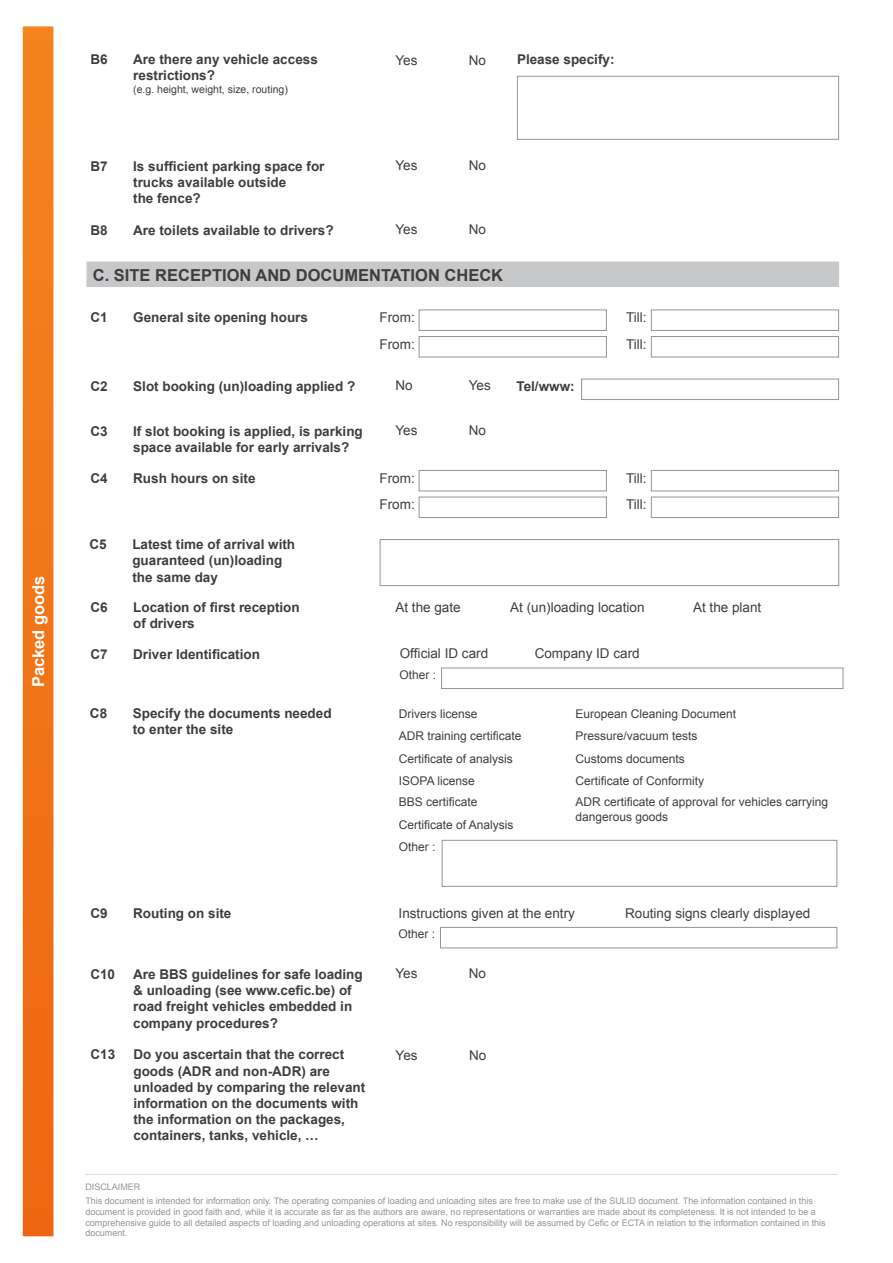
<style>
.page{position:relative;width:893px;height:1263px;background:#fff}
.page>*{position:absolute;margin:0;border:0;box-sizing:border-box;transform-origin:0 0}
.t1{font:700 16.5px "Arial";color:#3e3e3f}
.t2{font:700 16.5px "Arial";color:#fff}
.t3{font:700 13.5px/16.2px "Arial";color:#3e3e3f}
.t4{font:13.5px "Arial";color:#3e3e3f}
.t5{font:12px/22px "Arial";color:#3e3e3f}
.t6{font:10.5px "Arial";color:#3e3e3f}
.t7{font:9px/10.8px "Arial";color:#939598}
</style>
<div class="page">
<hr style="left:85px;top:1174px;width:753px;height:1px;background:#dcdddf">
<div style="left:24px;top:27px;width:29px;height:1208px;background:linear-gradient(to bottom,#f4841e,#e61)"></div>
<div style="left:517px;top:76px;width:322px;height:64px;border:1px solid #939598"></div>
<div style="left:86px;top:261px;width:753px;height:26px;background:#c7c8ca;border:2px solid #c7c8ca"></div>
<div style="left:419px;top:310px;width:188px;height:21px;border:1px solid #939598"></div>
<div style="left:419px;top:470px;width:188px;height:21px;border:1px solid #939598"></div>
<div style="left:419px;top:336px;width:188px;height:21px;border:1px solid #939598"></div>
<div style="left:419px;top:497px;width:188px;height:21px;border:1px solid #939598"></div>
<div style="left:651px;top:310px;width:188px;height:21px;border:1px solid #939598"></div>
<div style="left:651px;top:470px;width:188px;height:21px;border:1px solid #939598"></div>
<div style="left:651px;top:336px;width:188px;height:21px;border:1px solid #939598"></div>
<div style="left:651px;top:497px;width:188px;height:21px;border:1px solid #939598"></div>
<div style="left:581px;top:379px;width:258px;height:21px;border:1px solid #939598"></div>
<div style="left:380px;top:539px;width:459px;height:47px;border:1px solid #939598"></div>
<div style="left:441px;top:668px;width:402px;height:21px;border:1px solid #939598"></div>
<div style="left:440px;top:927px;width:397px;height:21px;border:1px solid #939598"></div>
<div style="left:442px;top:840px;width:395px;height:47px;border:1px solid #939598"></div>
<p class="t2" style="left:27px;top:687px;width:113px;rotate:-90deg">Packed goods</p>
<p class="t2" style="left:28px;top:672px;width:82px;rotate:-90deg">Bulk Solid</p>
<p class="t3" style="left:90px;top:51px;width:19px">B6</p>
<p class="t3" style="left:133px;top:51px;width:186px">Are there any vehicle access restrictions?</p>
<p class="t6" style="left:133px;top:82px;width:156px">(e.g. height, weight, size, routing)</p>
<p class="t4" style="left:395px;top:51px;width:24px">Yes</p>
<p class="t4" style="left:469px;top:51px;width:19px">No</p>
<p class="t3" style="left:517px;top:52px;width:99px">Please specify:</p>
<p class="t3" style="left:90px;top:158px;width:19px">B7</p>
<p class="t3" style="left:90px;top:222px;width:19px">B8</p>
<p class="t3" style="left:133px;top:158px;width:193px">Is sufficient parking space for trucks available outside<br>the fence?</p>
<p class="t3" style="left:133px;top:222px;width:202px">Are toilets available to drivers?</p>
<p class="t4" style="left:395px;top:157px;width:24px">Yes</p>
<p class="t4" style="left:395px;top:220px;width:24px">Yes</p>
<p class="t4" style="left:469px;top:157px;width:19px">No</p>
<p class="t4" style="left:469px;top:220px;width:19px">No</p>
<p class="t1" style="left:93px;top:264px;width:412px">C. SITE RECEPTION AND DOCUMENTATION CHECK</p>
<p class="t3" style="left:90px;top:310px;width:19px">C1</p>
<p class="t3" style="left:133px;top:310px;width:176px">General site opening hours</p>
<p class="t4" style="left:379px;top:309px;width:37px">From:</p>
<p class="t4" style="left:379px;top:335px;width:37px">From:</p>
<p class="t3" style="left:90px;top:378px;width:19px">C2</p>
<p class="t3" style="left:133px;top:378px;width:224px">Slot booking (un)loading applied ?</p>
<p class="t4" style="left:395px;top:377px;width:19px">No</p>
<p class="t4" style="left:469px;top:377px;width:24px">Yes</p>
<p class="t3" style="left:90px;top:423px;width:19px">C3</p>
<p class="t3" style="left:133px;top:423px;width:231px">If slot booking is applied, is parking space available for early arrivals?</p>
<p class="t4" style="left:395px;top:421px;width:24px">Yes</p>
<p class="t4" style="left:469px;top:421px;width:19px">No</p>
<p class="t3" style="left:90px;top:470px;width:19px">C4</p>
<p class="t3" style="left:133px;top:470px;width:124px">Rush hours on site</p>
<p class="t4" style="left:379px;top:469px;width:37px">From:</p>
<p class="t4" style="left:379px;top:496px;width:37px">From:</p>
<p class="t3" style="left:90px;top:537px;width:19px">C5</p>
<p class="t3" style="left:132px;top:537px;width:164px">Latest time of arrival with guaranteed (un)loading the same day</p>
<p class="t3" style="left:516px;top:378px;width:60px">Tel/www:</p>
<p class="t4" style="left:626px;top:309px;width:22px">Till:</p>
<p class="t4" style="left:626px;top:335px;width:22px">Till:</p>
<p class="t4" style="left:626px;top:469px;width:22px">Till:</p>
<p class="t4" style="left:626px;top:496px;width:22px">Till:</p>
<p class="t3" style="left:90px;top:600px;width:19px">C6</p>
<p class="t3" style="left:90px;top:646px;width:19px">C7</p>
<p class="t3" style="left:133px;top:600px;width:168px">Location of first reception of drivers</p>
<p class="t3" style="left:133px;top:647px;width:128px">Driver Identification</p>
<p class="t4" style="left:395px;top:598px;width:67px">At the gate</p>
<p class="t4" style="left:400px;top:645px;width:90px">Official ID card</p>
<p class="t5" style="left:399px;top:663px;width:38px">Other :</p>
<p class="t4" style="left:510px;top:598px;width:136px">At (un)loading location</p>
<p class="t4" style="left:535px;top:645px;width:107px">Company ID card</p>
<p class="t4" style="left:693px;top:598px;width:70px">At the plant</p>
<p class="t3" style="left:90px;top:706px;width:19px">C8</p>
<p class="t3" style="left:133px;top:706px;width:200px">Specify the documents needed to enter the site</p>
<p class="t5" style="left:399px;top:703px;width:124px">Drivers license<br>ADR training certificate<br>Certificate of analysis<br>ISOPA license<br>BBS certificate<br>Certificate of Analysis</p>
<p class="t5" style="left:575px;top:703px;width:254px">European Cleaning Document<br>Pressure/vacuum tests<br>Customs documents<br>Certificate of Conformity<br>ADR certificate of approval for vehicles carrying</p>
<p class="t5" style="left:575px;top:806px;width:94px">dangerous goods</p>
<p class="t3" style="left:90px;top:906px;width:19px">C9</p>
<p class="t3" style="left:133px;top:906px;width:100px">Routing on site</p>
<p class="t3" style="left:90px;top:966px;width:26px">C10</p>
<p class="t3" style="left:133px;top:966px;width:231px">Are BBS guidelines for safe loading &amp; unloading (see www.cefic.be) of road freight vehicles embedded in company procedures?</p>
<p class="t5" style="left:399px;top:836px;width:38px">Other :</p>
<p class="t4" style="left:399px;top:904px;width:178px">Instructions given at the entry</p>
<p class="t4" style="left:625px;top:904px;width:187px">Routing signs clearly displayed</p>
<p class="t5" style="left:398px;top:923px;width:38px">Other :</p>
<p class="t4" style="left:395px;top:965px;width:24px">Yes</p>
<p class="t4" style="left:469px;top:965px;width:19px">No</p>
<p class="t3" style="left:91px;top:1047px;width:26px">C13</p>
<p class="t3" style="left:133px;top:1047px;width:233px">Do you ascertain that the correct goods (ADR and non-ADR) are unloaded by comparing the relevant information on the documents with the information on the packages, containers, tanks, vehicle, …</p>
<p class="t4" style="left:396px;top:1047px;width:24px">Yes</p>
<p class="t4" style="left:469px;top:1047px;width:19px">No</p>
<p class="t7" style="left:85px;top:1182px;width:57px">DISCLAIMER</p>
<p class="t7" style="left:85px;top:1195px;width:742px">This document is intended for information only. The operating companies of loading and unloading sites are free to make use of the SULID document. The information contained in this document is provided in good faith and, while it is accurate as far as the authors are aware, no representations or warranties are made about its completeness. It is not intended to be a comprehensive guide to all detailed aspects of loading and unloading operations at sites. No responsibility will be assumed by Cefic or ECTA in relation to the information contained in this document.</p>
</div>
